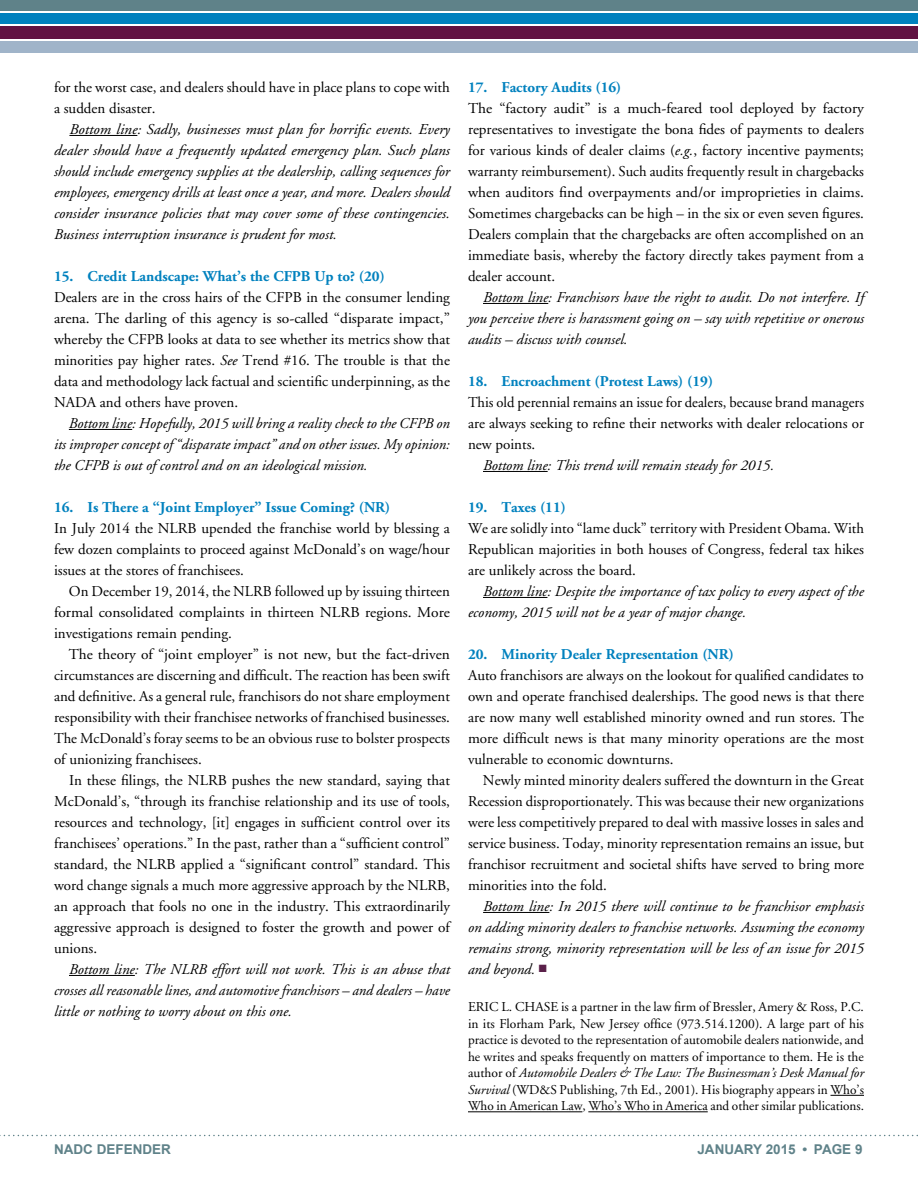
<style>
.page{position:relative;width:918px;height:1188px;background:#fff}
.page>*{position:absolute;margin:0;border:0;box-sizing:border-box;transform-origin:0 0}
.t1{font:15px/21px "Adobe Garamond";color:#000;text-align:justify}
.t2{font:italic 15px/21px "Adobe Garamond";color:#000;text-align:justify}
.t3{font:700 15px "Adobe Garamond";color:#0081be}
.t4{font:13.5px/16.5px "Adobe Garamond";color:#000;text-align:justify}
.t5{font:700 13.5px "Arial";color:#5f8289}
.s1{font-style:italic}
.s2{color:#5a2049}
</style>
<div class="page">
<svg style="left:0;top:1135px;width:918px;height:1px"></svg>
<div style="left:0;top:25px;width:918px;height:14px;background:#611242"></div>
<div style="left:0;top:12px;width:918px;height:13px;background:#0081be"></div>
<div style="left:0;top:0;width:918px;height:11px;background:#5f8289"></div>
<hr style="left:0;top:25px;width:918px;height:1px;background:#fff">
<div style="left:0;top:40px;width:918px;height:13px;background:#a0b4c9"></div>
<hr style="left:69px;top:135px;width:68px;height:1px;background:#000">
<hr style="left:69px;top:429px;width:63px;height:1px;background:#000">
<hr style="left:69px;top:975px;width:66px;height:1px;background:#000">
<hr style="left:483px;top:303px;width:65px;height:1px;background:#000">
<hr style="left:483px;top:471px;width:65px;height:1px;background:#000">
<hr style="left:483px;top:597px;width:64px;height:1px;background:#000">
<hr style="left:483px;top:912px;width:66px;height:1px;background:#000">
<hr style="left:831px;top:1095px;width:33px;height:1px;background:#000">
<hr style="left:468px;top:1111px;width:114px;height:1px;background:#000">
<hr style="left:588px;top:1111px;width:120px;height:1px;background:#000">
<p class="t1" style="left:54px;top:77px;width:397px">for the worst case, and dealers should have in place plans to cope with a sudden disaster.</p>
<p class="t2" style="left:54px;top:119px;width:398px;text-indent:15px">Bottom line: Sadly, businesses must plan for horrific events. Every dealer should have a frequently updated emergency plan. Such plans should include emergency supplies at the dealership, calling sequences for employees, emergency drills at least once a year, and more. Dealers should consider insurance policies that may cover some of these contingencies.<br>Business interruption insurance is prudent for most.</p>
<p class="t3" style="left:54px;top:268px;width:332px">15. Credit Landscape: What’s the CFPB Up to? (20)</p>
<p class="t1" style="left:54px;top:287px;width:398px">Dealers are in the cross hairs of the CFPB in the consumer lending arena. The darling of this agency is so-called “disparate impact,” whereby the CFPB looks at data to see whether its metrics show that minorities pay higher rates. <span class="s1">See</span> Trend #16. The trouble is that the data and methodology lack factual and scientific underpinning, as the NADA and others have proven.</p>
<p class="t2" style="left:54px;top:413px;width:398px;text-indent:15px">Bottom line: Hopefully, 2015 will bring a reality check to the CFPB on its improper concept of “disparate impact” and on other issues. My opinion: the CFPB is out of control and on an ideological mission.</p>
<p class="t3" style="left:54px;top:499px;width:338px">16. Is There a “Joint Employer” Issue Coming? (NR)</p>
<p class="t1" style="left:54px;top:518px;width:398px">In July 2014 the NLRB upended the franchise world by blessing a few dozen complaints to proceed against McDonald’s on wage/hour issues at the stores of franchisees.</p>
<p class="t1" style="left:54px;top:581px;width:398px;text-indent:15px">On December 19, 2014, the NLRB followed up by issuing thirteen formal consolidated complaints in thirteen NLRB regions. More investigations remain pending.</p>
<p class="t1" style="left:54px;top:644px;width:398px;text-indent:15px">The theory of “joint employer” is not new, but the fact-driven circumstances are discerning and difficult. The reaction has been swift and definitive. As a general rule, franchisors do not share employment responsibility with their franchisee networks of franchised businesses.<br>The McDonald’s foray seems to be an obvious ruse to bolster prospects of unionizing franchisees.</p>
<p class="t1" style="left:54px;top:770px;width:398px;text-indent:15px">In these filings, the NLRB pushes the new standard, saying that McDonald’s, “through its franchise relationship and its use of tools, resources and technology, [it] engages in sufficient control over its franchisees’ operations.” In the past, rather than a “sufficient control” standard, the NLRB applied a “significant control” standard. This word change signals a much more aggressive approach by the NLRB, an approach that fools no one in the industry. This extraordinarily aggressive approach is designed to foster the growth and power of unions.</p>
<p class="t2" style="left:54px;top:959px;width:398px;text-indent:15px">Bottom line: The NLRB effort will not work. This is an abuse that crosses all reasonable lines, and automotive franchisors – and dealers – have little or nothing to worry about on this one.</p>
<p class="t3" style="left:468px;top:79px;width:155px">17. Factory Audits (16)</p>
<p class="t1" style="left:468px;top:98px;width:398px">The “factory audit” is a much-feared tool deployed by factory representatives to investigate the bona fides of payments to dealers for various kinds of dealer claims (<span class="s1">e.g.</span>, factory incentive payments; warranty reimbursement). Such audits frequently result in chargebacks when auditors find overpayments and/or improprieties in claims.<br>Sometimes chargebacks can be high – in the six or even seven figures.<br>Dealers complain that the chargebacks are often accomplished on an immediate basis, whereby the factory directly takes payment from a dealer account.</p>
<p class="t2" style="left:468px;top:287px;width:398px;text-indent:15px">Bottom line: Franchisors have the right to audit. Do not interfere. If you perceive there is harassment going on – say with repetitive or onerous audits – discuss with counsel.</p>
<p class="t3" style="left:468px;top:373px;width:247px">18. Encroachment (Protest Laws) (19)</p>
<p class="t1" style="left:468px;top:392px;width:398px">This old perennial remains an issue for dealers, because brand managers are always seeking to refine their networks with dealer relocations or new points.</p>
<p class="t2" style="left:483px;top:455px;width:293px">Bottom line: This trend will remain steady for 2015.</p>
<p class="t3" style="left:468px;top:499px;width:100px">19. Taxes (11)</p>
<p class="t1" style="left:468px;top:518px;width:397px">We are solidly into “lame duck” territory with President Obama. With Republican majorities in both houses of Congress, federal tax hikes are unlikely across the board.</p>
<p class="t2" style="left:468px;top:581px;width:397px;text-indent:15px">Bottom line: Despite the importance of tax policy to every aspect of the economy, 2015 will not be a year of major change.</p>
<p class="t3" style="left:468px;top:646px;width:267px">20. Minority Dealer Representation (NR)</p>
<p class="t1" style="left:468px;top:665px;width:398px">Auto franchisors are always on the lookout for qualified candidates to own and operate franchised dealerships. The good news is that there are now many well established minority owned and run stores. The more difficult news is that many minority operations are the most vulnerable to economic downturns.</p>
<p class="t1" style="left:468px;top:770px;width:398px;text-indent:15px">Newly minted minority dealers suffered the downturn in the Great Recession disproportionately. This was because their new organizations were less competitively prepared to deal with massive losses in sales and service business. Today, minority representation remains an issue, but franchisor recruitment and societal shifts have served to bring more minorities into the fold.</p>
<p class="t2" style="left:468px;top:896px;width:398px;text-indent:15px">Bottom line: In 2015 there will continue to be franchisor emphasis on adding minority dealers to franchise networks. Assuming the economy remains strong, minority representation will be less of an issue for 2015 and beyond. <span class="s2">■</span></p>
<p class="t4" style="left:468px;top:999px;width:398px">ERIC L. CHASE is a partner in the law firm of Bressler, Amery &amp; Ross, P.C. in its Florham Park, New Jersey office (973.514.1200). A large part of his practice is devoted to the representation of automobile dealers nationwide, and he writes and speaks frequently on matters of importance to them. He is the author of <span class="s1">Automobile Dealers &amp; The Law: The Businessman’s Desk Manual for Survival</span> (WD&amp;S Publishing, 7th Ed., 2001). His biography appears in Who’s Who in American Law, Who’s Who in America and other similar publications.</p>
<p class="t5" style="left:54px;top:1142px;width:118px">NADC DEFENDER</p>
<p class="t5" style="left:697px;top:1142px;width:66px">JANUARY</p>
</div>
